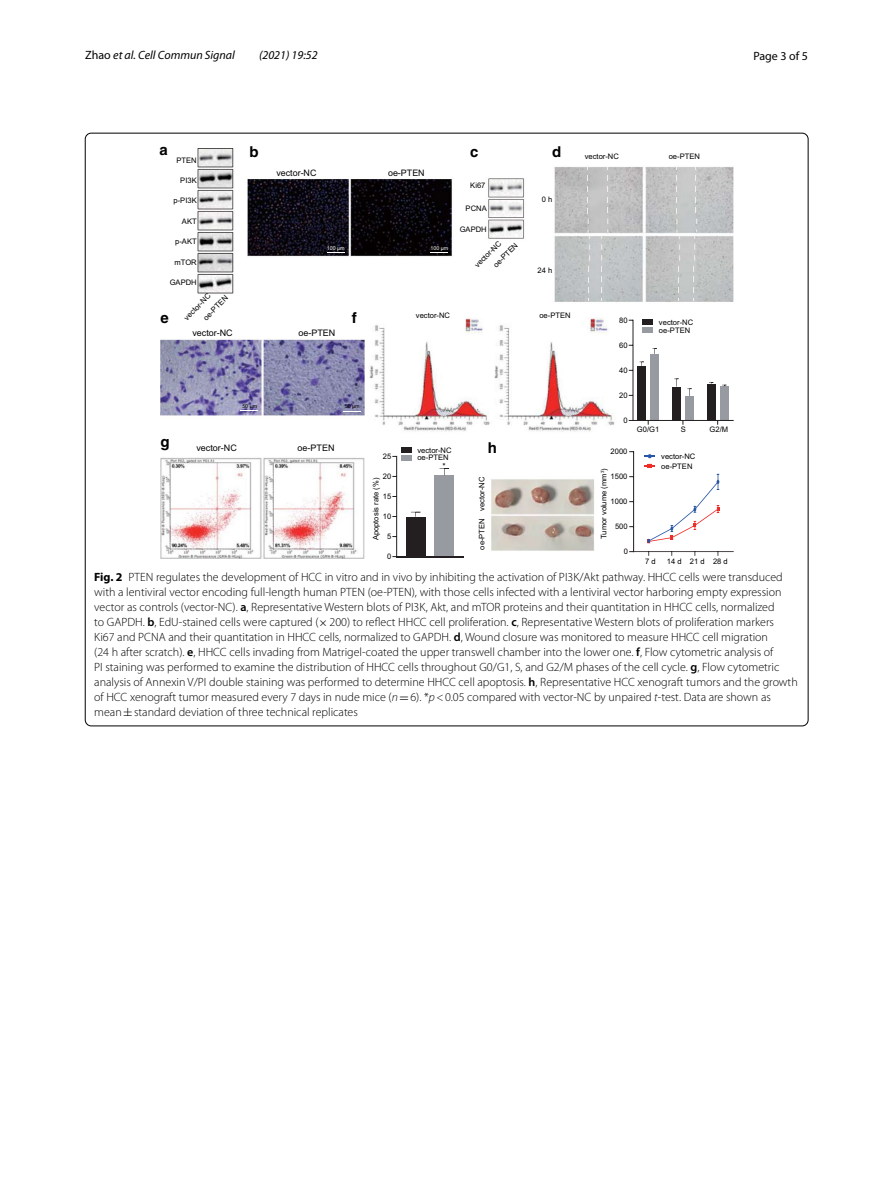
<style>
.page{position:relative;width:893px;height:1187px;background:#fff}
.page>*{position:absolute;margin:0;border:0;box-sizing:border-box;transform-origin:0 0}
.t1{font:15px "Helvetica Bold 2";color:#000}
.t2{font:300 12px/15px "Myriad Pro";color:#000}
.t3{font:italic 12px "Myriad Pro";color:#000}
.t4{font:12px "Myriad Pro";color:#000}
.t5{font:9px "Arial MT2";color:#000}
.t6{font:8.85px "Arial MT2";color:#000}
.t7{font:8.4px "Arial MT2";color:#000}
.t8{font:7.65px/7.6px "Arial MT2";color:#000}
.t9{font:5.4px "Arial MT2";color:#fff}
.t10{font:5.4px "Arial MT2";color:#000}
.s1{font-style:normal}
.s2{font-weight:700}
.s3{font-weight:600}
.s4{font-family:"MTSY";font-weight:400}
.s5{font-style:italic}
</style>
<div class="page">
<img style="left:161px;top:148px;width:572px;height:410px">
<div style="left:435px;top:475px;width:19px;height:81px;background:#989aa1"></div>
<div style="left:406px;top:516px;width:19px;height:40px;background:#231f20"></div>
<hr style="left:396px;top:556px;width:68px;height:1px;background:#231f20">
<hr style="left:396px;top:456px;width:1px;height:101px;background:#231f20">
<svg style="left:411px;top:468px;width:38px;height:48px"></svg>
<div style="left:650px;top:354px;width:9px;height:66px;background:#989aa1"></div>
<div style="left:685px;top:396px;width:9px;height:24px;background:#989aa1"></div>
<div style="left:720px;top:386px;width:9px;height:34px;background:#989aa1"></div>
<div style="left:637px;top:366px;width:9px;height:54px;background:#231f20"></div>
<div style="left:672px;top:386px;width:9px;height:34px;background:#231f20"></div>
<div style="left:707px;top:384px;width:8px;height:36px;background:#231f20"></div>
<hr style="left:632px;top:420px;width:102px;height:1px;background:#231f20">
<hr style="left:632px;top:320px;width:1px;height:101px;background:#231f20">
<svg style="left:639px;top:348px;width:87px;height:48px"></svg>
<div style="left:642px;top:320px;width:11px;height:5px;background:#231f20"></div>
<div style="left:642px;top:327px;width:11px;height:5px;background:#989aa1"></div>
<div style="left:401px;top:447px;width:10px;height:5px;background:#231f20"></div>
<div style="left:401px;top:455px;width:10px;height:5px;background:#989aa1"></div>
<hr style="left:633px;top:551px;width:101px;height:1px;background:#231f20">
<hr style="left:633px;top:451px;width:1px;height:101px;background:#231f20">
<svg style="left:647px;top:474px;width:72px;height:69px"></svg>
<svg style="left:644px;top:454px;width:11px;height:4px"></svg>
<svg style="left:644px;top:464px;width:11px;height:4px"></svg>
<svg style="left:587px;top:167px;width:1px;height:35px"></svg>
<svg style="left:607px;top:167px;width:1px;height:24px"></svg>
<svg style="left:676px;top:167px;width:1px;height:35px"></svg>
<svg style="left:695px;top:167px;width:1px;height:24px"></svg>
<svg style="left:588px;top:277px;width:1px;height:24px"></svg>
<svg style="left:601px;top:266px;width:1px;height:35px"></svg>
<svg style="left:678px;top:277px;width:1px;height:24px"></svg>
<svg style="left:693px;top:266px;width:1px;height:35px"></svg>
<svg style="left:327px;top:252px;width:18px;height:1px"></svg>
<svg style="left:430px;top:252px;width:18px;height:1px"></svg>
<svg style="left:240px;top:410px;width:18px;height:1px"></svg>
<svg style="left:343px;top:411px;width:18px;height:1px"></svg>
<p class="t3" style="left:85px;top:48px;width:151px"><span class="s1">Zhao</span> et al. Cell Commun Signal</p>
<p class="t3" style="left:259px;top:48px;width:60px">(2021) 19:52</p>
<p class="t4" style="left:753px;top:48px;width:56px">Page 3 of 5</p>
<p class="t1" style="left:160px;top:140px;width:10px">a</p>
<p class="t8" style="left:176px;top:156px;width:22px">PTEN</p>
<p class="t8" style="left:180px;top:176px;width:18px">PI3K</p>
<p class="t8" style="left:174px;top:197px;width:25px">p-PI3K</p>
<p class="t8" style="left:182px;top:217px;width:16px">AKT</p>
<p class="t8" style="left:175px;top:238px;width:23px">p-AKT</p>
<p class="t8" style="left:174px;top:258px;width:24px">mTOR</p>
<p class="t8" style="left:170px;top:279px;width:29px">GAPDH</p>
<p class="t1" style="left:249px;top:142px;width:11px">b</p>
<p class="t1" style="left:470px;top:142px;width:10px">c</p>
<p class="t1" style="left:552px;top:142px;width:11px">d</p>
<p class="t6" style="left:276px;top:167px;width:42px">vector-NC</p>
<p class="t6" style="left:388px;top:167px;width:38px">oe-PTEN</p>
<p class="t9" style="left:327px;top:244px;width:19px">100 μm</p>
<p class="t9" style="left:430px;top:244px;width:19px">100 μm</p>
<p class="t8" style="left:470px;top:181px;width:17px">Ki67</p>
<p class="t8" style="left:466px;top:205px;width:23px">PCNA</p>
<p class="t8" style="left:460px;top:226px;width:29px">GAPDH</p>
<p class="t8" style="left:481px;top:252px;width:33px;line-height:13.2px;text-indent:-13px;rotate:-45deg">vector-NC oe-PTEN</p>
<p class="t8" style="left:542px;top:195px;width:12px">0 h</p>
<p class="t8" style="left:537px;top:267px;width:16px">24 h</p>
<p class="t8" style="left:190px;top:304px;width:33px;line-height:13.6px;text-indent:-14px;rotate:-45deg">vector-NC oe-PTEN</p>
<p class="t1" style="left:161px;top:308px;width:10px">e</p>
<p class="t1" style="left:352px;top:308px;width:6px">f</p>
<p class="t5" style="left:192px;top:327px;width:42px">vector-NC</p>
<p class="t5" style="left:298px;top:327px;width:38px">oe-PTEN</p>
<p class="t10" style="left:242px;top:402px;width:16px">50 μm</p>
<p class="t10" style="left:345px;top:403px;width:16px">50 μm</p>
<p class="t8" style="left:416px;top:312px;width:36px">vector-NC</p>
<p class="t8" style="left:539px;top:312px;width:33px">oe-PTEN</p>
<p class="t1" style="left:161px;top:433px;width:11px">g</p>
<p class="t1" style="left:488px;top:438px;width:11px">h</p>
<p class="t5" style="left:196px;top:442px;width:42px">vector-NC</p>
<p class="t5" style="left:298px;top:442px;width:38px">oe-PTEN</p>
<p class="t8" style="left:417px;top:446px;width:36px">vector-NC oe-PTEN</p>
<p class="t8" style="left:383px;top:452px;width:10px">25</p>
<p class="t8" style="left:383px;top:472px;width:10px">20</p>
<p class="t8" style="left:372px;top:540px;width:64px;rotate:-90deg">Apoptosis rate (%)</p>
<p class="t8" style="left:383px;top:492px;width:10px">15</p>
<p class="t8" style="left:383px;top:512px;width:10px">10</p>
<p class="t8" style="left:387px;top:532px;width:6px">5</p>
<p class="t8" style="left:387px;top:552px;width:6px">0</p>
<p class="t7" style="left:442px;top:460px;width:5px">*</p>
<p class="t8" style="left:478px;top:511px;width:36px;rotate:-90deg">vector-NC</p>
<p class="t8" style="left:478px;top:549px;width:33px;rotate:-90deg">oe-PTEN</p>
<p class="t8" style="left:585px;top:153px;width:36px">vector-NC</p>
<p class="t8" style="left:669px;top:153px;width:33px">oe-PTEN</p>
<p class="t8" style="left:619px;top:316px;width:10px">80</p>
<p class="t8" style="left:659px;top:318px;width:36px">vector-NC oe-PTEN</p>
<p class="t8" style="left:619px;top:341px;width:10px">60</p>
<p class="t8" style="left:619px;top:366px;width:10px">40</p>
<p class="t8" style="left:619px;top:391px;width:10px">20</p>
<p class="t8" style="left:623px;top:416px;width:6px">0</p>
<p class="t8" style="left:611px;top:447px;width:18px">2000</p>
<p class="t8" style="left:600px;top:539px;width:72px;rotate:-90deg">Tumor volume (mm<sup>3</sup>)</p>
<p class="t8" style="left:611px;top:472px;width:18px">1500</p>
<p class="t8" style="left:611px;top:497px;width:18px">1000</p>
<p class="t8" style="left:615px;top:522px;width:14px">500</p>
<p class="t8" style="left:624px;top:547px;width:6px">0</p>
<p class="t8" style="left:637px;top:426px;width:24px">G0/G1</p>
<p class="t8" style="left:709px;top:426px;width:20px">G2/M</p>
<p class="t8" style="left:681px;top:426px;width:7px">S</p>
<p class="t8" style="left:661px;top:452px;width:36px">vector-NC</p>
<p class="t8" style="left:661px;top:462px;width:33px">oe-PTEN</p>
<p class="t8" style="left:645px;top:557px;width:12px">7 d</p>
<p class="t8" style="left:667px;top:557px;width:62px">14 d 21 d 28 d</p>
<p class="t2" style="left:94px;top:570px;width:705px"><span class="s2">Fig. 2</span> PTEN regulates the development of HCC in vitro and in vivo by inhibiting the activation of PI3K/Akt pathway. HHCC cells were transduced with a lentiviral vector encoding full-length human PTEN (oe-PTEN), with those cells infected with a lentiviral vector harboring empty expression vector as controls (vector-NC). <span class="s3">a</span>, Representative Western blots of PI3K, Akt, and mTOR proteins and their quantitation in HHCC cells, normalized<br>to GAPDH. <span class="s3">b</span>, EdU-stained cells were captured (<span class="s4">×</span>200) to reflect HHCC cell proliferation. <span class="s3">c</span>, Representative Western blots of proliferation markers<br>Ki67 and PCNA and their quantitation in HHCC cells, normalized to GAPDH. <span class="s3">d</span>, Wound closure was monitored to measure HHCC cell migration<br>(24 h after scratch). <span class="s3">e</span>, HHCC cells invading from Matrigel-coated the upper transwell chamber into the lower one. <span class="s3">f</span>, Flow cytometric analysis of<br>PI staining was performed to examine the distribution of HHCC cells throughout G0/G1, S, and G2/M phases of the cell cycle. <span class="s3">g</span>, Flow cytometric analysis of Annexin V/PI double staining was performed to determine HHCC cell apoptosis. <span class="s3">h</span>, Representative HCC xenograft tumors and the growth of HCC xenograft tumor measured every 7 days in nude mice (<span class="s5">n</span><span class="s4">=</span>6). *<span class="s5">p</span>&lt;0.05 compared with vector-NC by unpaired <span class="s5">t</span>-test. Data are shown as mean<span class="s4">±</span>standard deviation of three technical replicates</p>
</div>
